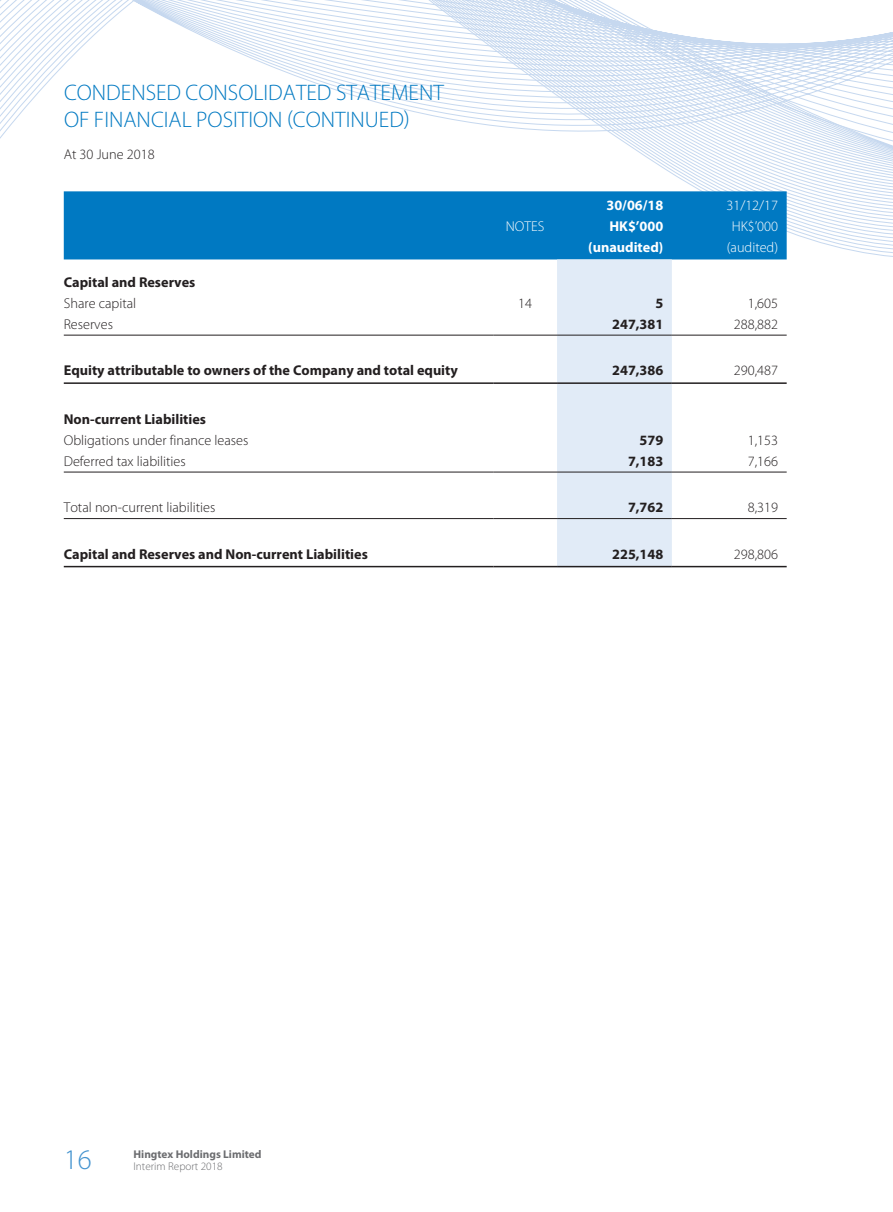
<style>
.page{position:relative;width:893px;height:1212px;background:#fff}
.page>*{position:absolute;margin:0;border:0;box-sizing:border-box;transform-origin:0 0}
.t1{font:300 28.5px "Myriad Pro";color:#4393cf}
.t2{font:300 22.5px/27px "Myriad Pro";color:#0079c2}
._50_Table_txt{font:700 14.25px "Myriad Pro";color:#231f20}
._50_Table_txt-2{font:300 14.25px "Myriad Pro";color:#231f20}
._50_Table_txt-3{font:300 14.25px "Myriad Pro";color:#fff}
._50_Table_txt-4{font:700 14.25px "Myriad Pro";color:#fff}
.t3{font:700 11.25px "Myriad Pro";color:#6c6d70}
.t4{font:300 11.25px "Myriad Pro";color:#6c6d70}
</style>
<div class="page">
<svg style="left:0;top:0;width:893px;height:568px"></svg>
<div style="left:64px;top:191px;width:723px;height:68px;background:#0079c2"></div>
<div style="left:557px;top:259px;width:115px;height:307px;background:#e1ebf7"></div>
<hr style="left:64px;top:335px;width:429px;height:1px;background:#231f20">
<hr style="left:493px;top:335px;width:64px;height:1px;background:#231f20">
<hr style="left:557px;top:335px;width:115px;height:1px;background:#231f20">
<hr style="left:672px;top:335px;width:115px;height:1px;background:#231f20">
<hr style="left:64px;top:382px;width:429px;height:2px;background:#231f20">
<hr style="left:493px;top:382px;width:64px;height:2px;background:#231f20">
<hr style="left:557px;top:382px;width:115px;height:2px;background:#231f20">
<hr style="left:672px;top:382px;width:115px;height:2px;background:#231f20">
<hr style="left:64px;top:472px;width:429px;height:1px;background:#231f20">
<hr style="left:493px;top:472px;width:64px;height:1px;background:#231f20">
<hr style="left:557px;top:472px;width:115px;height:1px;background:#231f20">
<hr style="left:672px;top:472px;width:115px;height:1px;background:#231f20">
<hr style="left:64px;top:518px;width:429px;height:1px;background:#231f20">
<hr style="left:493px;top:518px;width:64px;height:1px;background:#231f20">
<hr style="left:557px;top:518px;width:115px;height:1px;background:#231f20">
<hr style="left:672px;top:518px;width:115px;height:1px;background:#231f20">
<hr style="left:64px;top:566px;width:429px;height:1px;background:#231f20">
<hr style="left:493px;top:566px;width:64px;height:1px;background:#231f20">
<hr style="left:557px;top:566px;width:115px;height:1px;background:#231f20">
<hr style="left:672px;top:566px;width:115px;height:1px;background:#231f20">
<p class="t2" style="left:64px;top:78px;width:381px">CONDENSED CONSOLIDATED STATEMENT<br>OF FINANCIAL POSITION (CONTINUED)</p>
<p class="_50_Table_txt-2" style="left:64px;top:145px;width:92px">At 30 June 2018</p>
<p class="_50_Table_txt-4" style="left:606px;top:196px;width:58px">30/06/18</p>
<p class="_50_Table_txt-3" style="left:726px;top:197px;width:53px">31/12/17</p>
<p class="_50_Table_txt-3" style="left:506px;top:218px;width:40px">NOTES</p>
<p class="_50_Table_txt-4" style="left:609px;top:217px;width:55px">HK$’000</p>
<p class="_50_Table_txt-3" style="left:732px;top:218px;width:48px">HK$’000</p>
<p class="_50_Table_txt-4" style="left:588px;top:238px;width:77px">(unaudited)</p>
<p class="_50_Table_txt-3" style="left:727px;top:239px;width:53px">(audited)</p>
<p class="_50_Table_txt" style="left:64px;top:273px;width:133px">Capital and Reserves</p>
<p class="_50_Table_txt-2" style="left:64px;top:294px;width:74px">Share capital</p>
<p class="_50_Table_txt-2" style="left:518px;top:294px;width:15px">14</p>
<p class="_50_Table_txt" style="left:655px;top:294px;width:9px">5</p>
<p class="_50_Table_txt-2" style="left:748px;top:294px;width:32px">1,605</p>
<p class="_50_Table_txt-2" style="left:64px;top:315px;width:51px">Reserves</p>
<p class="_50_Table_txt" style="left:612px;top:315px;width:53px">247,381</p>
<p class="_50_Table_txt-2" style="left:734px;top:315px;width:46px">288,882</p>
<p class="_50_Table_txt" style="left:64px;top:361px;width:396px">Equity attributable to owners of the Company and total equity</p>
<p class="_50_Table_txt" style="left:612px;top:361px;width:53px">247,386</p>
<p class="_50_Table_txt-2" style="left:734px;top:362px;width:46px">290,487</p>
<p class="_50_Table_txt" style="left:64px;top:409px;width:144px">Non-current Liabilities</p>
<p class="_50_Table_txt-2" style="left:64px;top:431px;width:186px">Obligations under finance leases</p>
<p class="_50_Table_txt" style="left:640px;top:430px;width:25px">579</p>
<p class="_50_Table_txt-2" style="left:748px;top:431px;width:32px">1,153</p>
<p class="_50_Table_txt-2" style="left:64px;top:452px;width:123px">Deferred tax liabilities</p>
<p class="_50_Table_txt" style="left:628px;top:451px;width:37px">7,183</p>
<p class="_50_Table_txt-2" style="left:748px;top:452px;width:32px">7,166</p>
<p class="_50_Table_txt-2" style="left:64px;top:499px;width:153px">Total non-current liabilities</p>
<p class="_50_Table_txt" style="left:628px;top:498px;width:37px">7,762</p>
<p class="_50_Table_txt-2" style="left:748px;top:499px;width:32px">8,319</p>
<p class="_50_Table_txt" style="left:64px;top:544px;width:306px">Capital and Reserves and Non-current Liabilities</p>
<p class="_50_Table_txt" style="left:612px;top:544px;width:53px">225,148</p>
<p class="_50_Table_txt-2" style="left:734px;top:545px;width:46px">298,806</p>
<p class="t1" style="left:64px;top:1142px;width:29px">16</p>
<p class="t3" style="left:134px;top:1147px;width:130px">Hingtex Holdings Limited</p>
<p class="t4" style="left:134px;top:1159px;width:91px">Interim Report 2018</p>
</div>
